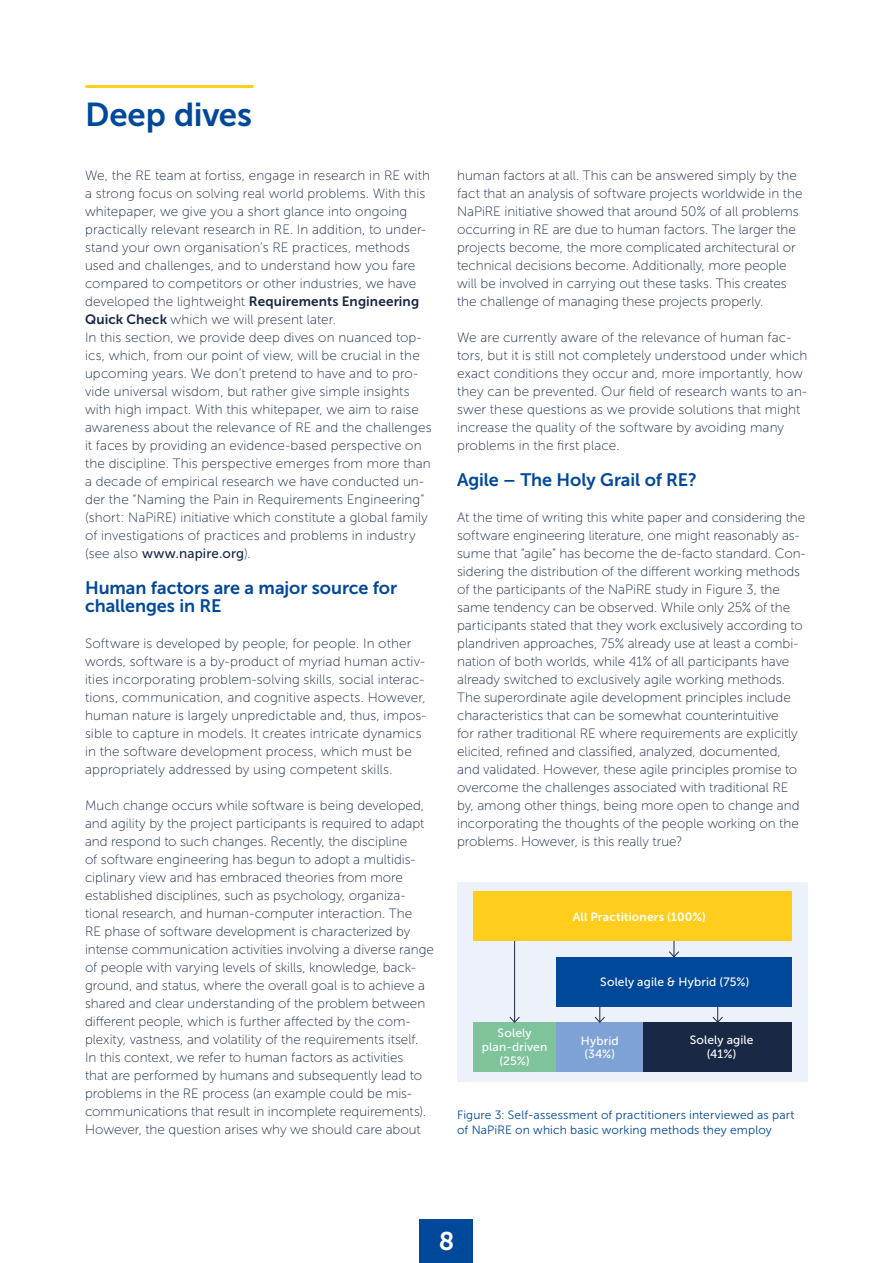
<style>
.page{position:relative;width:893px;height:1263px;background:#fff}
.page>*{position:absolute;margin:0;border:0;box-sizing:border-box;transform-origin:0 0}
.t1{font:33px "Museo Sans 700";color:#00489a}
.t2{font:25.5px "Museo Sans 700";color:#fff}
.t3{font:18px/18px "Museo Sans 700";letter-spacing:-.005em;color:#00489a}
.t4{font:13.5px/18px "Museo Sans 100";color:#192844}
.t5{font:13.5px "Museo Sans 500";letter-spacing:.01em;color:#192844}
.t6{font:12px/15px "Museo Sans 300";letter-spacing:.01em;color:#00489a}
.t7{font:12px/13.8px "Museo Sans 500";letter-spacing:.015em;color:#fff;text-align:center}
.t8{font:12px "Museo Sans 700";letter-spacing:.015em;color:#fff}
.s1{font-family:"Museo Sans 700"}
.s2{font-family:"Museo Sans 100"}
</style>
<div class="page">
<div style="left:419px;top:1219px;width:54px;height:44px;background:#00489a"></div>
<div style="left:457px;top:882px;width:351px;height:199px;background:#edf1fa"></div>
<div style="left:473px;top:892px;width:319px;height:49px;background:#ffcd1c"></div>
<div style="left:473px;top:1023px;width:83px;height:49px;background:#7ec39a"></div>
<div style="left:556px;top:1023px;width:87px;height:49px;background:#7fa2d5"></div>
<div style="left:643px;top:1023px;width:149px;height:49px;background:#192844"></div>
<div style="left:556px;top:957px;width:236px;height:49px;background:#00489a"></div>
<hr style="left:514px;top:941px;width:1px;height:81px;background:#192844">
<svg style="left:509px;top:1016px;width:11px;height:7px"></svg>
<svg style="left:594px;top:1006px;width:11px;height:17px"></svg>
<svg style="left:669px;top:941px;width:10px;height:17px"></svg>
<svg style="left:712px;top:1006px;width:11px;height:17px"></svg>
<hr style="left:87px;top:85px;width:165px;height:3px;background:#ffcd1c">
<h1 class="t1" style="left:85px;top:96px;width:169px">Deep dives</h1>
<p class="t4" style="left:85px;top:167px;width:348px">We, the RE team at fortiss, engage in research in RE with a strong focus on solving real world problems. With this whitepaper, we give you a short glance into ongoing practically relevant research in RE. In addition, to under&shy;stand your own organisation’s RE practices, methods used and challenges, and to understand how you fare compared to competitors or other industries, we have developed the lightweight <span class="s1">Requirements Engineering Quick Check</span> which we will present later.<br>In this section, we provide deep dives on nuanced top&shy;ics, which, from our point of view, will be crucial in the upcoming years. We don’t pretend to have and to pro&shy;vide universal wisdom, but rather give simple insights with high impact. With this whitepaper, we aim to raise awareness about the relevance of RE and the challenges it faces by providing an evidence-based perspective on the discipline. This perspective emerges from more than a decade of empirical research we have conducted un&shy;der the “Naming the Pain in Requirements Engineering” (short: NaPiRE) initiative which constitute a global family of investigations of practices and problems in industry</p>
<p class="t5" style="left:85px;top:546px;width:167px"><span class="s2">(see also</span> www.napire.org<span class="s2">).</span></p>
<h3 class="t3" style="left:85px;top:579px;width:314px">Human factors are a major source for challenges in RE</h3>
<p class="t4" style="left:85px;top:635px;width:343px">Software is developed by people, for people. In other words, software is a by-product of myriad human activ&shy;ities incorporating problem-solving skills, social interac&shy;tions, communication, and cognitive aspects. However, human nature is largely unpredictable and, thus, impos&shy;sible to capture in models. It creates intricate dynamics in the software development process, which must be appropriately addressed by using competent skills.</p>
<p class="t4" style="left:85px;top:796px;width:350px">Much change occurs while software is being developed, and agility by the project participants is required to adapt and respond to such changes. Recently, the discipline<br>of software engineering has begun to adopt a multidis&shy;ciplinary view and has embraced theories from more established disciplines, such as psychology, organiza&shy;tional research, and human-computer interaction. The<br>RE phase of software development is characterized by intense communication activities involving a diverse range of people with varying levels of skills, knowledge, back&shy;ground, and status, where the overall goal is to achieve a shared and clear understanding of the problem between different people, which is further affected by the com&shy;plexity, vastness, and volatility of the requirements itself.<br>In this context, we refer to human factors as activities<br>that are performed by humans and subsequently lead to problems in the RE process (an example could be mis&shy;communications that result in incomplete requirements).<br>However, the question arises why we should care about</p>
<p class="t4" style="left:457px;top:166px;width:347px">human factors at all. This can be answered simply by the fact that an analysis of software projects worldwide in the NaPiRE initiative showed that around 50% of all problems occurring in RE are due to human factors. The larger the projects become, the more complicated architectural or technical decisions become. Additionally, more people will be involved in carrying out these tasks. This creates the challenge of managing these projects properly.</p>
<p class="t4" style="left:457px;top:328px;width:352px">We are currently aware of the relevance of human fac&shy;tors, but it is still not completely understood under which exact conditions they occur and, more importantly, how they can be prevented. Our field of research wants to an&shy;swer these questions as we provide solutions that might increase the quality of the software by avoiding many problems in the first place.</p>
<h3 class="t3" style="left:457px;top:471px;width:241px">Agile – The Holy Grail of RE?</h3>
<p class="t4" style="left:457px;top:509px;width:350px">At the time of writing this white paper and considering the software engineering literature, one might reasonably as&shy;sume that “agile” has become the de-facto standard. Con&shy;sidering the distribution of the different working methods of the participants of the NaPiRE study in Figure 3, the same tendency can be observed. While only 25% of the participants stated that they work exclusively according to plandriven approaches, 75% already use at least a combi&shy;nation of both worlds, while 41% of all participants have already switched to exclusively agile working methods.<br>The superordinate agile development principles include characteristics that can be somewhat counterintuitive<br>for rather traditional RE where requirements are explicitly elicited, refined and classified, analyzed, documented, and validated. However, these agile principles promise to overcome the challenges associated with traditional RE by, among other things, being more open to change and incorporating the thoughts of the people working on the problems. However, is this really true?</p>
<p class="t8" style="left:573px;top:910px;width:134px">All Practitioners (100%)</p>
<p class="t7" style="left:600px;top:975px;width:151px">Solely agile &amp; Hybrid (75%)</p>
<p class="t7" style="left:482px;top:1026px;width:67px">Solely plan-driven (25%)</p>
<p class="t7" style="left:581px;top:1033px;width:39px;text-align:left">Hybrid (34%)</p>
<p class="t7" style="left:690px;top:1033px;width:65px">Solely agile (41%)</p>
<p class="t6" style="left:457px;top:1107px;width:339px">Figure 3: Self-assessment of practitioners interviewed as part of NaPiRE on which basic working methods they employ</p>
<h2 class="t2" style="left:439px;top:1227px;width:17px">8</h2>
</div>
